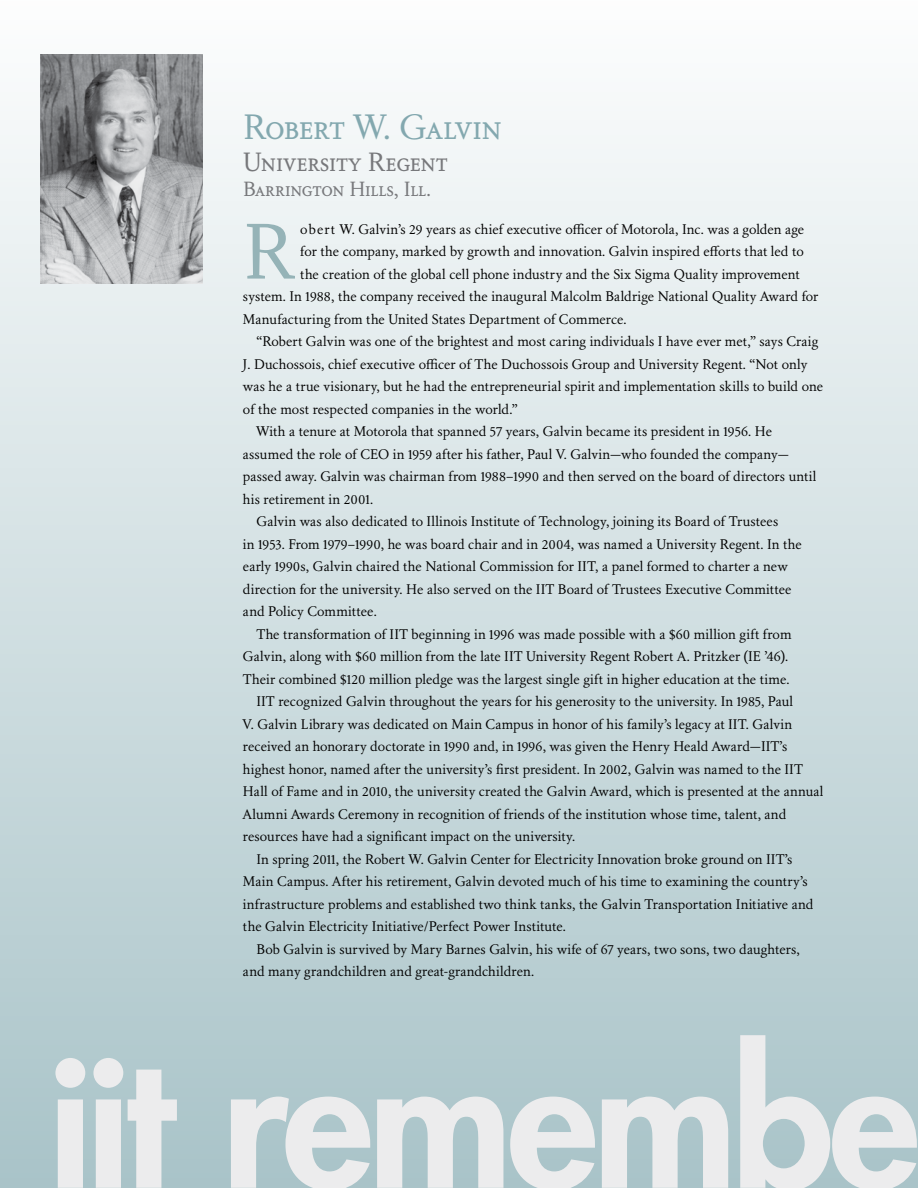
<style>
.page{position:relative;width:918px;height:1188px;background:#fff}
.page>*{position:absolute;margin:0;border:0;box-sizing:border-box;transform-origin:0 0}
.t1{font:80.25px "Aragon";color:#95b3b7}
.t2{font:36px "Aragon SC";letter-spacing:-.015em;color:#83a8af}
.t3{font:27px "Aragon SC";letter-spacing:-.005em;color:#77787b}
.t4{font:21px "Aragon SC";letter-spacing:-.01em;color:#77787b}
.t5{font:14.25px "Aragon";letter-spacing:.005em;color:#000}
</style>
<div class="page">
<div style="left:0;top:0;width:918px;height:1188px;background:linear-gradient(to bottom,#fdfdfd,#a9c3c8)"></div>
<img style="left:40px;top:54px;width:162px;height:230px">
<svg style="left:55px;top:1035px;width:863px;height:153px;background:#c5d5d8"></svg>
<p class="t2" style="left:243px;top:103px;width:260px">Robert W. Galvin</p>
<p class="t3" style="left:243px;top:144px;width:206px">University Regent</p>
<p class="t4" style="left:243px;top:175px;width:189px">Barrington Hills, Ill.</p>
<p class="t1" style="left:243px;top:199px;width:52px">R</p>
<p class="t5" style="left:300px;top:219px;width:505px">obert W. Galvin’s 29 years as chief executive officer of Motorola, Inc. was a golden age</p>
<p class="t5" style="left:300px;top:242px;width:505px">for the company, marked by growth and innovation. Galvin inspired efforts that led to</p>
<p class="t5" style="left:300px;top:264px;width:501px">the creation of the global cell phone industry and the Six Sigma Quality improvement</p>
<p class="t5" style="left:243px;top:287px;width:577px">system. In 1988, the company received the inaugural Malcolm Baldrige National Quality Award for</p>
<p class="t5" style="left:243px;top:309px;width:385px">Manufacturing from the United States Department of Commerce.</p>
<p class="t5" style="left:256px;top:332px;width:563px">“Robert Galvin was one of the brightest and most caring individuals I have ever met,” says Craig</p>
<p class="t5" style="left:243px;top:354px;width:566px">J. Duchossois, chief executive officer of The Duchossois Group and University Regent. “Not only</p>
<p class="t5" style="left:243px;top:377px;width:582px">was he a true visionary, but he had the entrepreneurial spirit and implementation skills to build one</p>
<p class="t5" style="left:243px;top:399px;width:276px">of the most respected companies in the world.”</p>
<p class="t5" style="left:256px;top:422px;width:517px">With a tenure at Motorola that spanned 57 years, Galvin became its president in 1956. He</p>
<p class="t5" style="left:243px;top:444px;width:548px">assumed the role of CEO in 1959 after his father, Paul V. Galvin—who founded the company—</p>
<p class="t5" style="left:243px;top:467px;width:575px">passed away. Galvin was chairman from 1988–1990 and then served on the board of directors until</p>
<p class="t5" style="left:243px;top:489px;width:132px">his retirement in 2001.</p>
<p class="t5" style="left:256px;top:512px;width:523px">Galvin was also dedicated to Illinois Institute of Technology, joining its Board of Trustees</p>
<p class="t5" style="left:243px;top:534px;width:560px">in 1953. From 1979–1990, he was board chair and in 2004, was named a University Regent. In the</p>
<p class="t5" style="left:243px;top:557px;width:546px">early 1990s, Galvin chaired the National Commission for IIT, a panel formed to charter a new</p>
<p class="t5" style="left:243px;top:579px;width:550px">direction for the university. He also served on the IIT Board of Trustees Executive Committee</p>
<p class="t5" style="left:243px;top:602px;width:135px">and Policy Committee.</p>
<p class="t5" style="left:256px;top:624px;width:537px">The transformation of IIT beginning in 1996 was made possible with a $60 million gift from</p>
<p class="t5" style="left:243px;top:647px;width:547px">Galvin, along with $60 million from the late IIT University Regent Robert A. Pritzker (IE ’46).</p>
<p class="t5" style="left:243px;top:669px;width:548px">Their combined $120 million pledge was the largest single gift in higher education at the time.</p>
<p class="t5" style="left:256px;top:692px;width:538px">IIT recognized Galvin throughout the years for his generosity to the university. In 1985, Paul</p>
<p class="t5" style="left:243px;top:714px;width:551px">V. Galvin Library was dedicated on Main Campus in honor of his family’s legacy at IIT. Galvin</p>
<p class="t5" style="left:243px;top:737px;width:546px">received an honorary doctorate in 1990 and, in 1996, was given the Henry Heald Award—IIT’s</p>
<p class="t5" style="left:243px;top:759px;width:561px">highest honor, named after the university’s first president. In 2002, Galvin was named to the IIT</p>
<p class="t5" style="left:243px;top:782px;width:582px">Hall of Fame and in 2010, the university created the Galvin Award, which is presented at the annual</p>
<p class="t5" style="left:243px;top:804px;width:545px">Alumni Awards Ceremony in recognition of friends of the institution whose time, talent, and</p>
<p class="t5" style="left:243px;top:827px;width:334px">resources have had a significant impact on the university.</p>
<p class="t5" style="left:256px;top:849px;width:537px">In spring 2011, the Robert W. Galvin Center for Electricity Innovation broke ground on IIT’s</p>
<p class="t5" style="left:243px;top:872px;width:566px">Main Campus. After his retirement, Galvin devoted much of his time to examining the country’s</p>
<p class="t5" style="left:243px;top:894px;width:572px">infrastructure problems and established two think tanks, the Galvin Transportation Initiative and</p>
<p class="t5" style="left:243px;top:917px;width:324px">the Galvin Electricity Initiative/Perfect Power Institute.</p>
<p class="t5" style="left:256px;top:939px;width:545px">Bob Galvin is survived by Mary Barnes Galvin, his wife of 67 years, two sons, two daughters,</p>
<p class="t5" style="left:243px;top:962px;width:293px">and many grandchildren and great-grandchildren.</p>
</div>
